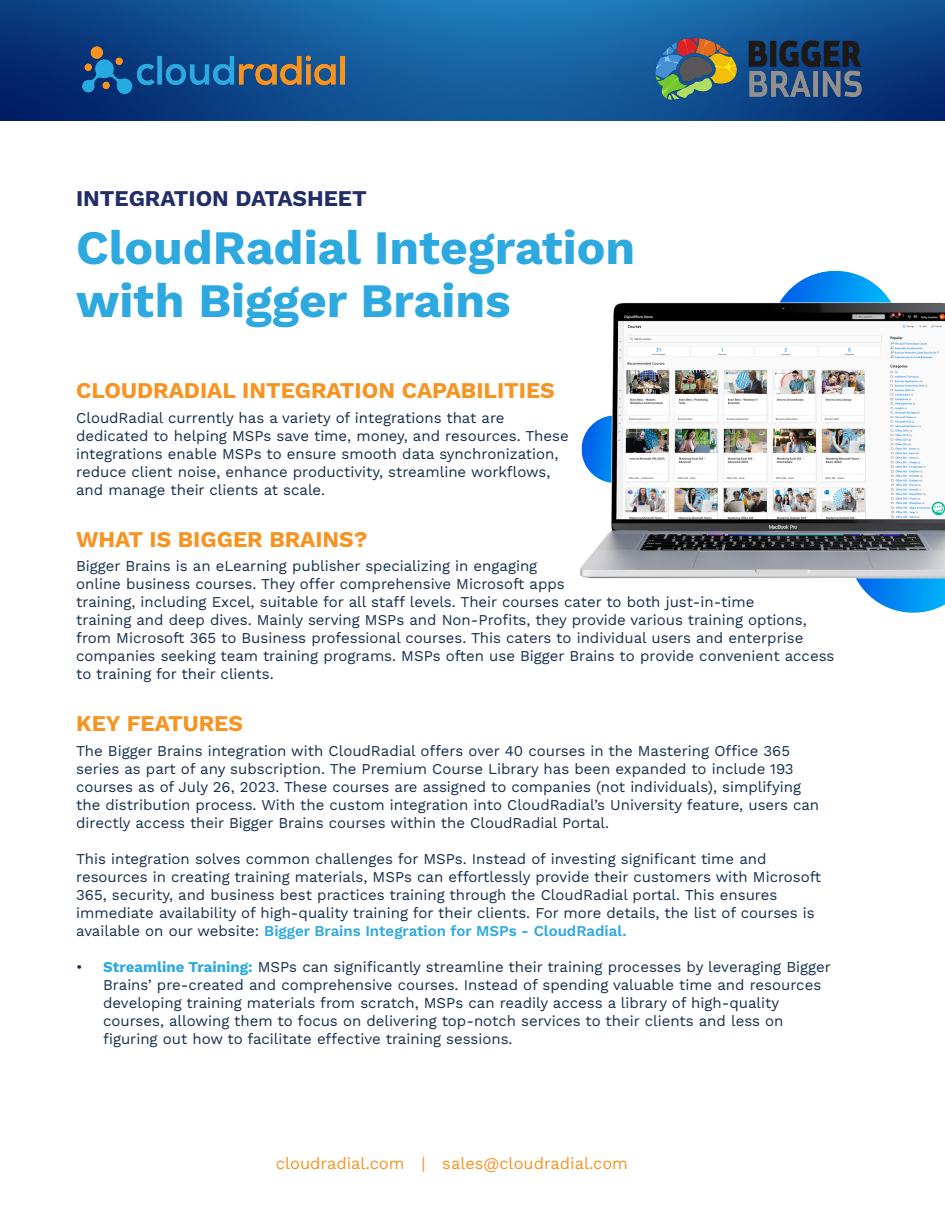
<style>
.page{position:relative;width:945px;height:1215px;background:#fff}
.page>*{position:absolute;margin:0;border:0;box-sizing:border-box;transform-origin:0 0}
.t1{font:700 48px/52.5px "Work Sans";color:#2ea9e0}
.t2{font:700 22.5px "Work Sans";color:#f79321}
.t3{font:700 22.5px "Work Sans";color:#212e68}
.t4{font:16.5px "Work Sans";color:#f79321}
.t5{font:15px/18px "Work Sans";color:#15304e}
.s1{font-weight:600;color:#2ea9e0}
.s2{font-weight:700;color:#2ea9e0}
</style>
<div class="page">
<img style="left:0;top:0;width:945px;height:120px">
<img style="left:83px;top:46px;width:262px;height:48px">
<img style="left:650px;top:33px;width:217px;height:70px">
<img style="left:580px;top:270px;width:365px;height:343px">
<h2 class="t3" style="left:76px;top:181px;width:292px">INTEGRATION DATASHEET</h2>
<p class="t1" style="left:76px;top:220px;width:561px">CloudRadial Integration with Bigger Brains</p>
<h2 class="t2" style="left:76px;top:373px;width:480px">CLOUDRADIAL INTEGRATION CAPABILITIES</h2>
<p class="t5" style="left:76px;top:408px;width:494px">CloudRadial currently has a variety of integrations that are dedicated to helping MSPs save time, money, and resources. These integrations enable MSPs to ensure smooth data synchronization, reduce client noise, enhance productivity, streamline workflows, and manage their clients at scale.</p>
<h2 class="t2" style="left:76px;top:522px;width:293px">WHAT IS BIGGER BRAINS?</h2>
<p class="t5" style="left:76px;top:557px;width:760px">Bigger Brains is an eLearning publisher specializing in engaging<br>online business courses. They offer comprehensive Microsoft apps<br>training, including Excel, suitable for all staff levels. Their courses cater to both just-in-time<br>training and deep dives. Mainly serving MSPs and Non-Profits, they provide various training options, from Microsoft 365 to Business professional courses. This caters to individual users and enterprise companies seeking team training programs. MSPs often use Bigger Brains to provide convenient access to training for their clients.</p>
<h2 class="t2" style="left:76px;top:706px;width:168px">KEY FEATURES</h2>
<p class="t5" style="left:76px;top:741px;width:745px">The Bigger Brains integration with CloudRadial offers over 40 courses in the Mastering Office 365 series as part of any subscription. The Premium Course Library has been expanded to include 193 courses as of July 26, 2023. These courses are assigned to companies (not individuals), simplifying the distribution process. With the custom integration into CloudRadial’s University feature, users can directly access their Bigger Brains courses within the CloudRadial Portal.</p>
<p class="t5" style="left:76px;top:849px;width:747px">This integration solves common challenges for MSPs. Instead of investing significant time and resources in creating training materials, MSPs can effortlessly provide their customers with Microsoft 365, security, and business best practices training through the CloudRadial portal. This ensures immediate availability of high-quality training for their clients. For more details, the list of courses is available on our website: <span class="s1">Bigger Brains Integration for MSPs - CloudRadial.</span></p>
<p class="t5" style="left:103px;top:957px;width:729px;text-indent:-27px">• <span class="s2">Streamline Training:</span> MSPs can significantly streamline their training processes by leveraging Bigger Brains’ pre-created and comprehensive courses. Instead of spending valuable time and resources developing training materials from scratch, MSPs can readily access a library of high-quality courses, allowing them to focus on delivering top-notch services to their clients and less on figuring out how to facilitate effective training sessions.</p>
<p class="t4" style="left:276px;top:1151px;width:354px">cloudradial.com | sales@cloudradial.com</p>
</div>
